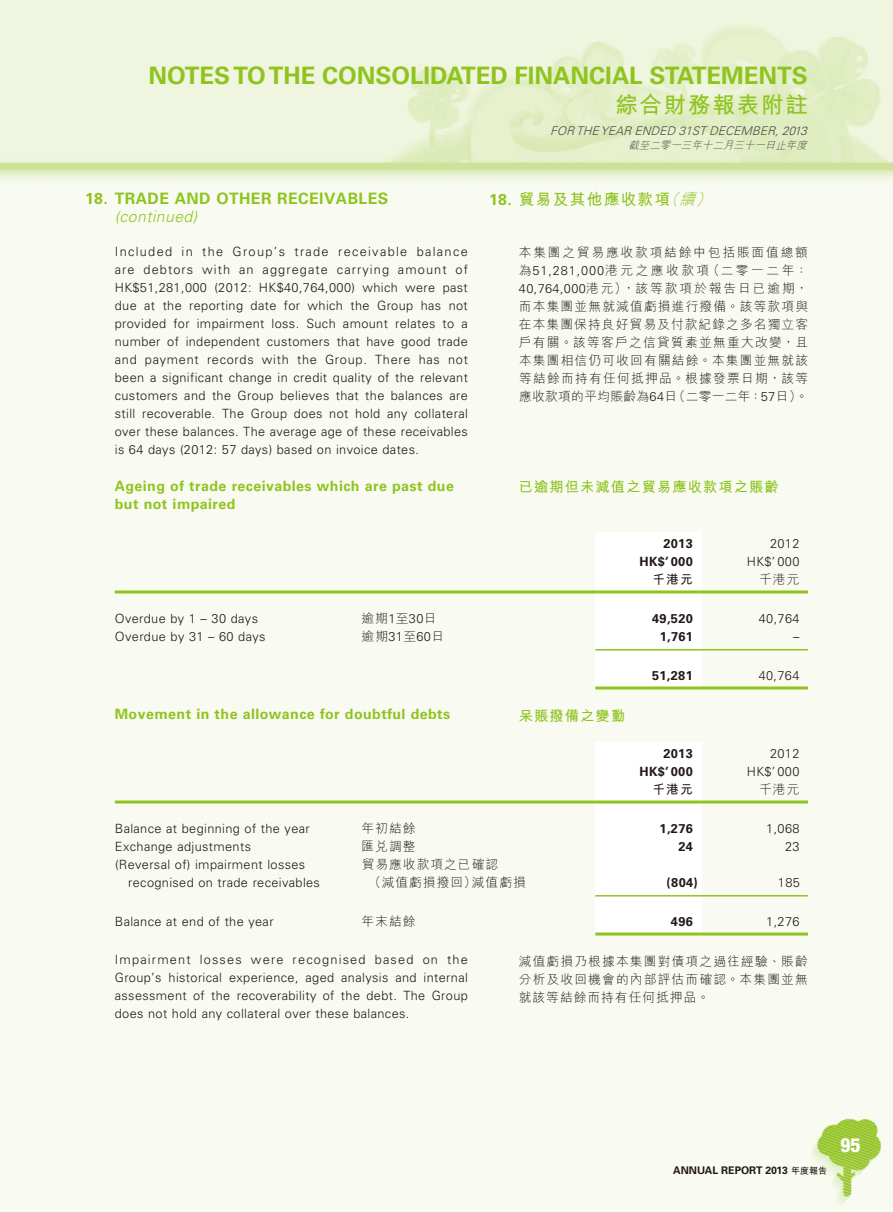
<style>
.page{position:relative;width:893px;height:1212px;background:#fff}
.page>*{position:absolute;margin:0;border:0;box-sizing:border-box;transform-origin:0 0}
.t1{font:700 24px "Univers LT Std";color:#8fc41f}
.t2{font:700 22.5px "M Hei HK";letter-spacing:.08em;color:#8fc41f}
.t3{font:800 condensed 19.5px "Helvetica Neue LT Std";color:#fff}
.t4{font:700 15.75px "Univers LT Std";letter-spacing:.03em;color:#8fc41f}
.t5{font:700 15.75px "M Hei HK";letter-spacing:.08em;color:#8fc41f}
.t6{font:italic 300 15.75px "Univers LT Std";letter-spacing:.03em;color:#8fc41f}
.t7{font:700 14.25px/18px "Univers LT Std";letter-spacing:.03em;color:#8fc41f}
.t8{font:700 14.25px "M Hei HK";letter-spacing:.08em;color:#8fc41f}
.t9{font:300 12.75px/18px "Univers LT Std";letter-spacing:.03em;color:#231916;text-align:justify}
.t10{font:300 12.75px/18px "M Hei HK";letter-spacing:.08em;color:#231916;text-align:justify}
.t11{font:700 12.75px "Univers LT Std";letter-spacing:.03em;color:#231916}
.t12{font:700 12.75px "M Hei HK";letter-spacing:.08em;color:#231916}
.t13{font:italic 300 12px "Univers LT Std";color:#4d4a4a}
.t14{font:700 10.5px "Univers LT Std";color:#231916}
.t15{font:italic 300 10.5px "M Hei HK";color:#4d4a4a}
.s1{font-family:"Univers LT Std"}
.s2{font-weight:300;font-style:italic}
.s3{font-family:"M Hei HK";font-size:9px}
</style>
<div class="page">
<img style="left:0;top:0;width:893px;height:1212px">
<div style="left:595px;top:532px;width:107px;height:156px;background:#fff"></div>
<hr style="left:115px;top:590px;width:693px;height:3px;background:#8fc41f">
<hr style="left:595px;top:649px;width:213px;height:1px;background:#8fc41f">
<hr style="left:595px;top:686px;width:213px;height:3px;background:#8fc41f">
<div style="left:595px;top:742px;width:107px;height:193px;background:#fff"></div>
<hr style="left:115px;top:800px;width:693px;height:3px;background:#8fc41f">
<hr style="left:595px;top:895px;width:213px;height:1px;background:#8fc41f">
<hr style="left:595px;top:932px;width:213px;height:3px;background:#8fc41f">
<h1 class="t1" style="left:149px;top:61px;width:661px">NOTES TO THE CONSOLIDATED FINANCIAL STATEMENTS</h1>
<h2 class="t2" style="left:615px;top:88px;width:194px">綜合財務報表附註</h2>
<p class="t13" style="left:550px;top:123px;width:262px">FOR THE YEAR ENDED 31STDECEMBER,2013</p>
<p class="t15" style="left:628px;top:137px;width:184px">截至二零一三年十二月三十一日止年度</p>
<p class="t4" style="left:85px;top:190px;width:294px">18. TRADE AND OTHER RECEIVABLES</p>
<p class="t6" style="left:115px;top:207px;width:84px">(continued)</p>
<p class="t9" style="left:115px;top:242px;width:355px">Included in the Group’s trade receivable balance are debtors with an aggregate carrying amount of HK$51,281,000 (2012: HK$40,764,000) which were past due at the reporting date for which the Group has not provided for impairment loss. Such amount relates to a number of independent customers that have good trade and payment records with the Group. There has not been a significant change in credit quality of the relevant customers and the Group believes that the balances are still recoverable. The Group does not hold any collateral over these balances. The average age of these receivables is 64 days (2012: 57 days) based on invoice dates.</p>
<p class="t7" style="left:115px;top:477px;width:341px">Ageing of trade receivables which are past due but not impaired</p>
<p class="t5" style="left:489px;top:188px;width:229px"><span class="s1">18.</span> 貿易及其他應收款項<span class="s2">（續）</span></p>
<p class="t10" style="left:519px;top:243px;width:291px">本集團之貿易應收款項結餘中包括賬面值總額為<span class="s1">51,281,000</span>港元之應收款項（二零一二年：<span class="s1">40,764,000</span>港元），該等款項於報告日已逾期，而本集團並無就減值虧損進行撥備。該等款項與在本集團保持良好貿易及付款紀錄之多名獨立客戶有關。該等客戶之信貸質素並無重大改變，且本集團相信仍可收回有關結餘。本集團並無就該等結餘而持有任何抵押品。根據發票日期，該等應收款項的平均賬齡為<span class="s1">64</span>日（二零一二年：<span class="s1">57</span>日）。</p>
<p class="t8" style="left:519px;top:476px;width:262px">已逾期但未減值之貿易應收款項之賬齡</p>
<p class="t11" style="left:663px;top:536px;width:31px">2013</p>
<p class="t9" style="left:770px;top:534px;width:31px">2012</p>
<p class="t11" style="left:639px;top:554px;width:55px">HK$’ 000</p>
<p class="t9" style="left:747px;top:552px;width:54px">HK$’ 000</p>
<p class="t12" style="left:653px;top:570px;width:42px">千港元</p>
<p class="t10" style="left:759px;top:570px;width:42px">千港元</p>
<p class="t9" style="left:115px;top:609px;width:145px">Overdue by 1 – 30 days</p>
<p class="t10" style="left:361px;top:609px;width:77px">逾期<span class="s1">1</span>至<span class="s1">30</span>日</p>
<p class="t11" style="left:652px;top:611px;width:42px">49,520</p>
<p class="t9" style="left:759px;top:609px;width:42px">40,764</p>
<p class="t9" style="left:115px;top:627px;width:152px">Overdue by 31 – 60 days</p>
<p class="t10" style="left:362px;top:627px;width:84px">逾期<span class="s1">31</span>至<span class="s1">60</span>日</p>
<p class="t11" style="left:660px;top:629px;width:35px">1,761</p>
<p class="t9" style="left:793px;top:627px;width:8px">–</p>
<p class="t11" style="left:652px;top:668px;width:42px">51,281</p>
<p class="t9" style="left:759px;top:666px;width:42px">40,764</p>
<p class="t7" style="left:115px;top:705px;width:337px">Movement in the allowance for doubtful debts</p>
<p class="t11" style="left:663px;top:746px;width:31px">2013</p>
<p class="t9" style="left:770px;top:744px;width:31px">2012</p>
<p class="t11" style="left:639px;top:764px;width:55px">HK$’ 000</p>
<p class="t9" style="left:747px;top:762px;width:54px">HK$’ 000</p>
<p class="t12" style="left:653px;top:780px;width:42px">千港元</p>
<p class="t10" style="left:759px;top:780px;width:42px">千港元</p>
<p class="t9" style="left:115px;top:819px;width:196px">Balance at beginning of the year</p>
<p class="t10" style="left:362px;top:819px;width:55px">年初結餘</p>
<p class="t11" style="left:660px;top:821px;width:35px">1,276</p>
<p class="t9" style="left:766px;top:819px;width:35px">1,068</p>
<p class="t9" style="left:115px;top:837px;width:138px">Exchange adjustments</p>
<p class="t10" style="left:362px;top:837px;width:55px">匯兌調整</p>
<p class="t11" style="left:678px;top:839px;width:16px">24</p>
<p class="t9" style="left:785px;top:837px;width:16px">23</p>
<p class="t9" style="left:115px;top:855px;width:192px">(Reversal of) impairment losses</p>
<p class="t10" style="left:362px;top:855px;width:138px">貿易應收款項之已確認</p>
<p class="t9" style="left:128px;top:873px;width:193px">recognised on trade receivables</p>
<p class="t10" style="left:369px;top:873px;width:159px">（減值虧損撥回）減值虧損</p>
<p class="t11" style="left:667px;top:875px;width:33px">(804)</p>
<p class="t9" style="left:778px;top:873px;width:23px">185</p>
<p class="t9" style="left:115px;top:912px;width:160px">Balance at end of the year</p>
<p class="t10" style="left:362px;top:912px;width:55px">年末結餘</p>
<p class="t11" style="left:671px;top:914px;width:23px">496</p>
<p class="t9" style="left:766px;top:912px;width:35px">1,276</p>
<p class="t9" style="left:115px;top:950px;width:355px">Impairment losses were recognised based on the Group’s historical experience, aged analysis and internal assessment of the recoverability of the debt. The Group does not hold any collateral over these balances.</p>
<p class="t8" style="left:519px;top:705px;width:108px">呆賬撥備之變動</p>
<p class="t10" style="left:519px;top:952px;width:291px">減值虧損乃根據本集團對債項之過往經驗、賬齡分析及收回機會的內部評估而確認。本集團並無就該等結餘而持有任何抵押品。</p>
<p class="t14" style="left:673px;top:1164px;width:155px">ANNUAL REPORT 2013 <span class="s3">年度報告</span></p>
<h3 class="t3" style="left:840px;top:1132px;width:22px">95</h3>
</div>
